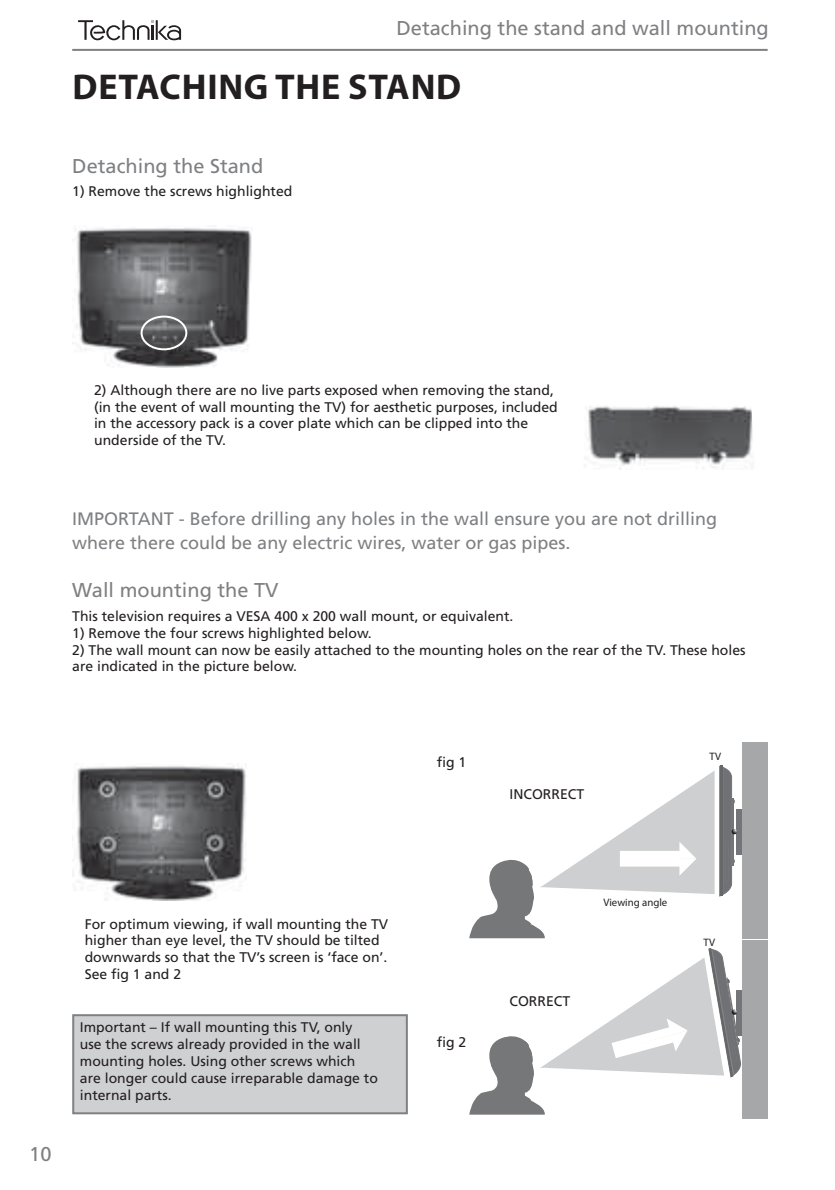
<style>
.page{position:relative;width:835px;height:1190px;background:#fff}
.page>*{position:absolute;margin:0;border:0;box-sizing:border-box;transform-origin:0 0}
.t1{font:700 36px "Myriad Pro";letter-spacing:.02em;color:#231f20}
.t2{font:20px "Frutiger LT Std";color:#7f8083}
.t3{font:18px/24px "Frutiger LT Std";color:#7f8083}
.t4{font:14px/16.8px "Frutiger LT Std";color:#231f20}
.t5{font:10.8px "Myriad Pro";color:#231f20}
</style>
<div class="page">
<hr style="left:72px;top:49px;width:695px;height:2px;background:#7f8083">
<svg style="left:78px;top:20px;width:103px;height:21px"></svg>
<img style="left:584px;top:406px;width:169px;height:64px">
<img style="left:72px;top:228px;width:180px;height:140px">
<div style="left:141px;top:316px;width:46px;height:34px;border:2px solid #fff;border-radius:50%"></div>
<img style="left:72px;top:765px;width:174px;height:136px">
<div style="left:73px;top:1015px;width:334px;height:98px;background:#cfd0d2"></div>
<div style="left:72px;top:1014px;width:336px;height:100px;border:2px solid #7f8083"></div>
<div style="left:742px;top:941px;width:25px;height:178px;background:#a5a7a9"></div>
<svg style="left:469px;top:948px;width:273px;height:167px"></svg>
<div style="left:742px;top:742px;width:25px;height:196px;background:#a5a7a9"></div>
<div style="left:736px;top:809px;width:6px;height:46px;background:#747578"></div>
<svg style="left:469px;top:765px;width:268px;height:173px"></svg>
<h2 class="t2" style="left:396px;top:18px;width:374px">Detaching the stand and wall mounting</h2>
<h1 class="t1" style="left:73px;top:66px;width:390px">DETACHING THE STAND</h1>
<h2 class="t2" style="left:72px;top:157px;width:193px">Detaching the Stand</h2>
<p class="t4" style="left:72px;top:183px;width:222px">1) Remove the screws highlighted</p>
<p class="t4" style="left:94px;top:382px;width:465px">2) Although there are no live parts exposed when removing the stand, (in the event of wall mounting the TV) for aesthetic purposes, included in the accessory pack is a cover plate which can be clipped into the underside of the TV.</p>
<p class="t3" style="left:72px;top:508px;width:646px">IMPORTANT - Before drilling any holes in the wall ensure you are not drilling where there could be any electric wires, water or gas pipes.</p>
<h2 class="t2" style="left:72px;top:580px;width:208px">Wall mounting the TV</h2>
<p class="t4" style="left:72px;top:608px;width:443px">This television requires a VESA 400 x 200 wall mount, or equivalent.</p>
<p class="t4" style="left:72px;top:625px;width:301px">1) Remove the four screws highlighted below.</p>
<p class="t4" style="left:72px;top:642px;width:675px">2) The wall mount can now be easily attached to the mounting holes on the rear of the TV. These holes are indicated in the picture below.</p>
<p class="t4" style="left:437px;top:754px;width:31px">fig 1</p>
<p class="t4" style="left:509px;top:787px;width:76px">INCORRECT</p>
<p class="t5" style="left:709px;top:752px;width:13px">TV</p>
<h2 class="t2" style="left:29px;top:1144px;width:24px">10</h2>
<p class="t4" style="left:85px;top:916px;width:305px">For optimum viewing, if wall mounting the TV higher than eye level, the TV should be tilted downwards so that the TV’s screen is ‘face on’.<br>See fig 1 and 2</p>
<p class="t4" style="left:80px;top:1020px;width:299px">Important – If wall mounting this TV, only<br>use the screws already provided in the wall mounting holes. Using other screws which are longer could cause irreparable damage to internal parts.</p>
<p class="t4" style="left:437px;top:1035px;width:31px">fig 2</p>
<p class="t5" style="left:603px;top:898px;width:65px">Viewing angle</p>
<p class="t4" style="left:509px;top:994px;width:62px">CORRECT</p>
<p class="t5" style="left:703px;top:938px;width:13px">TV</p>
</div>
